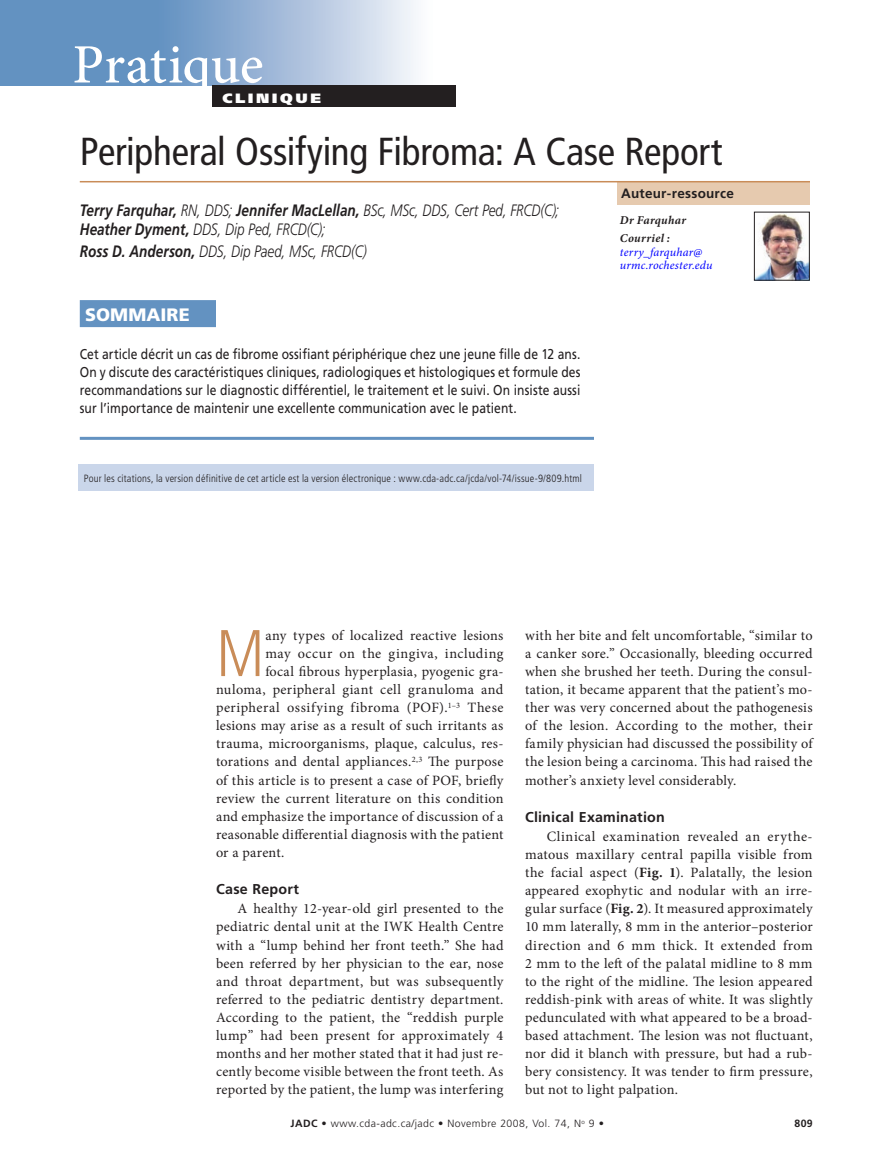
<style>
.page{position:relative;width:891px;height:1175px;background:#fff}
.page>*{position:absolute;margin:0;border:0;box-sizing:border-box;transform-origin:0 0}
.t1{font:300 condensed 65.85px "Frutiger LT Std";color:#c98c58}
.t2{font:500 55.5px "Minion Pro";letter-spacing:-.005em;color:#fff}
.t3{font:condensed 39px "Frutiger LT Std";letter-spacing:-.01em;color:#231f20}
.t4{font:900 18px "Frutiger LT Std";letter-spacing:.005em;color:#fff}
.t5{font:italic 300 16.5px/19.5px "Frutiger LT Std";letter-spacing:-.01em;color:#231f20;scale:.82 1}
.t6{font:14.25px/18px "Minion Pro";letter-spacing:.02em;color:#231f20;text-align:justify}
.t7{font:14.25px/18px "Frutiger LT Std";letter-spacing:.005em;color:#231f20;text-align:justify;scale:.85 1}
.t8{font:700 14.25px "Frutiger LT Std";letter-spacing:.015em;color:#231f20}
.t9{font:700 13.5px "Frutiger LT Std";letter-spacing:.02em;color:#231f20}
.t10{font:900 13.5px "Frutiger LT Std";letter-spacing:.165em;color:#fff;scale:1.15 1}
.t11{font:italic 12px/13.5px "Minion Pro";letter-spacing:.015em;color:#00f}
.t12{font:italic 700 12px/17.9px "Minion Pro";letter-spacing:.03em;color:#231f20}
.t13{font:300 condensed 10.5px "Frutiger LT Std";letter-spacing:.015em;color:#231f20}
.t14{font:300 10.5px "Frutiger LT Std";letter-spacing:.04em;color:#231f20}
.t15{font:700 10.5px "Frutiger LT Std";color:#231f20}
.s1{font-weight:700}
</style>
<div class="page">
<div style="left:0;top:0;width:397px;height:86px;background:#6392c1"></div>
<div style="left:158px;top:0;width:274px;height:85px;background:linear-gradient(to right,#5f8dc0,#faf9fc)"></div>
<div style="left:212px;top:86px;width:244px;height:21px;background:#231f20"></div>
<div style="left:617px;top:181px;width:193px;height:24px;background:#e6caaf"></div>
<img style="left:756px;top:214px;width:52px;height:64px">
<div style="left:754px;top:212px;width:56px;height:68px;border:1px solid #231f20"></div>
<hr style="left:80px;top:181px;width:730px;height:1px;background:#c98c58">
<div style="left:80px;top:300px;width:136px;height:27px;background:#6392c1"></div>
<hr style="left:80px;top:437px;width:514px;height:3px;background:#6392c1">
<div style="left:78px;top:464px;width:516px;height:26px;background:#cad6ea"></div>
<h2 class="t2" style="left:72px;top:32px;width:193px">Pratique</h2>
<p class="t10" style="left:222px;top:90px;width:87px">CLINIQUE</p>
<h3 class="t3" style="left:80px;top:128px;width:644px">Peripheral Ossifying Fibroma: A Case Report</h3>
<p class="t5" style="left:80px;top:200px;width:586px"><span class="s1">Terry Farquhar,</span> RN, DDS; <span class="s1">Jennifer MacLellan,</span> BSc, MSc, DDS, Cert Ped, FRCD(C);<br><span class="s1">Heather Dyment,</span> DDS, Dip Ped, FRCD(C);</p>
<p class="t5" style="left:80px;top:242px;width:351px"><span class="s1">Ross D. Anderson,</span> DDS, Dip Paed, MSc, FRCD(C)</p>
<p class="t9" style="left:621px;top:185px;width:114px">Auteur-ressource</p>
<p class="t12" style="left:620px;top:211px;width:68px">Dr Farquhar<br>Courriel :</p>
<p class="t11" style="left:620px;top:245px;width:94px">terry_farquhar@ urmc.rochester.edu</p>
<p class="t4" style="left:85px;top:304px;width:106px">SOMMAIRE</p>
<p class="t7" style="left:80px;top:345px;width:591px">Cet article décrit un cas de fibrome ossifiant périphérique chez une jeune fille de 12 ans.<br>On y discute des caractéristiques cliniques, radiologiques et histologiques et formule des recommandations sur le diagnostic différentiel, le traitement et le suivi. On insiste aussi sur l’importance de maintenir une excellente communication avec le patient.</p>
<p class="t13" style="left:84px;top:472px;width:500px">Pour les citations, la version définitive de cet article est la version électronique : www.cda-adc.ca/jcda/vol-74/issue-9/809.html</p>
<h1 class="t1" style="left:216px;top:616px;width:50px">M</h1>
<p class="t6" style="left:265px;top:626px;width:240px">any types of localized reactive lesions</p>
<p class="t6" style="left:265px;top:644px;width:240px">may occur on the gingiva, including</p>
<p class="t6" style="left:265px;top:662px;width:240px">focal fibrous hyperplasia, pyogenic gra-</p>
<p class="t6" style="left:216px;top:680px;width:289px">nuloma, peripheral giant cell granuloma and</p>
<p class="t6" style="left:216px;top:699px;width:289px">peripheral ossifying fibroma (POF).<sup>1–3</sup> These</p>
<p class="t6" style="left:216px;top:717px;width:289px">lesions may arise as a result of such irritants as</p>
<p class="t6" style="left:216px;top:735px;width:289px">trauma, microorganisms, plaque, calculus, res-</p>
<p class="t6" style="left:216px;top:753px;width:289px">torations and dental appliances.<sup>2,3</sup> The purpose</p>
<p class="t6" style="left:216px;top:771px;width:289px">of this article is to present a case of POF, briefly</p>
<p class="t6" style="left:216px;top:789px;width:289px">review the current literature on this condition</p>
<p class="t6" style="left:216px;top:807px;width:289px">and emphasize the importance of discussion of a</p>
<p class="t6" style="left:216px;top:825px;width:289px">reasonable differential diagnosis with the patient</p>
<p class="t6" style="left:216px;top:843px;width:70px">or a parent.</p>
<p class="t8" style="left:216px;top:880px;width:85px">Case Report</p>
<p class="t6" style="left:216px;top:900px;width:289px;text-indent:22px">A healthy 12-year-old girl presented to the pediatric dental unit at the IWK Health Centre with a “lump behind her front teeth.” She had been referred by her physician to the ear, nose and throat department, but was subsequently referred to the pediatric dentistry department.<br>According to the patient, the “reddish purple lump” had been present for approximately 4 months and her mother stated that it had just re&shy;cently become visible between the front teeth. As reported by the patient, the lump was interfering</p>
<p class="t6" style="left:525px;top:626px;width:289px">with her bite and felt uncomfortable, “similar to a canker sore.” Occasionally, bleeding occurred when she brushed her teeth. During the consul&shy;tation, it became apparent that the patient’s mo&shy;ther was very concerned about the pathogenesis of the lesion. According to the mother, their family physician had discussed the possibility of the lesion being a carcinoma. This had raised the mother’s anxiety level considerably.</p>
<p class="t8" style="left:525px;top:808px;width:141px">Clinical Examination</p>
<p class="t6" style="left:525px;top:827px;width:289px;text-indent:22px">Clinical examination revealed an erythe&shy;matous maxillary central papilla visible from the facial aspect (<span class="s1">Fig. 1</span>). Palatally, the lesion appeared exophytic and nodular with an irre&shy;gular surface (<span class="s1">Fig. 2</span>). It measured approximately 10 mm laterally, 8 mm in the anterior–posterior direction and 6 mm thick. It extended from 2 mm to the left of the palatal midline to 8 mm to the right of the midline. The lesion appeared reddish-pink with areas of white. It was slightly pedunculated with what appeared to be a broad&shy;based attachment. The lesion was not fluctuant, nor did it blanch with pressure, but had a rub&shy;bery consistency. It was tender to firm pressure, but not to light palpation.</p>
<p class="t14" style="left:291px;top:1117px;width:315px"><span class="s1">JADC •</span> www.cda-adc.ca/jadc • Novembre 2008, Vol. 74, N<sup>o</sup> 9 •</p>
<p class="t15" style="left:794px;top:1117px;width:20px">809</p>
</div>
